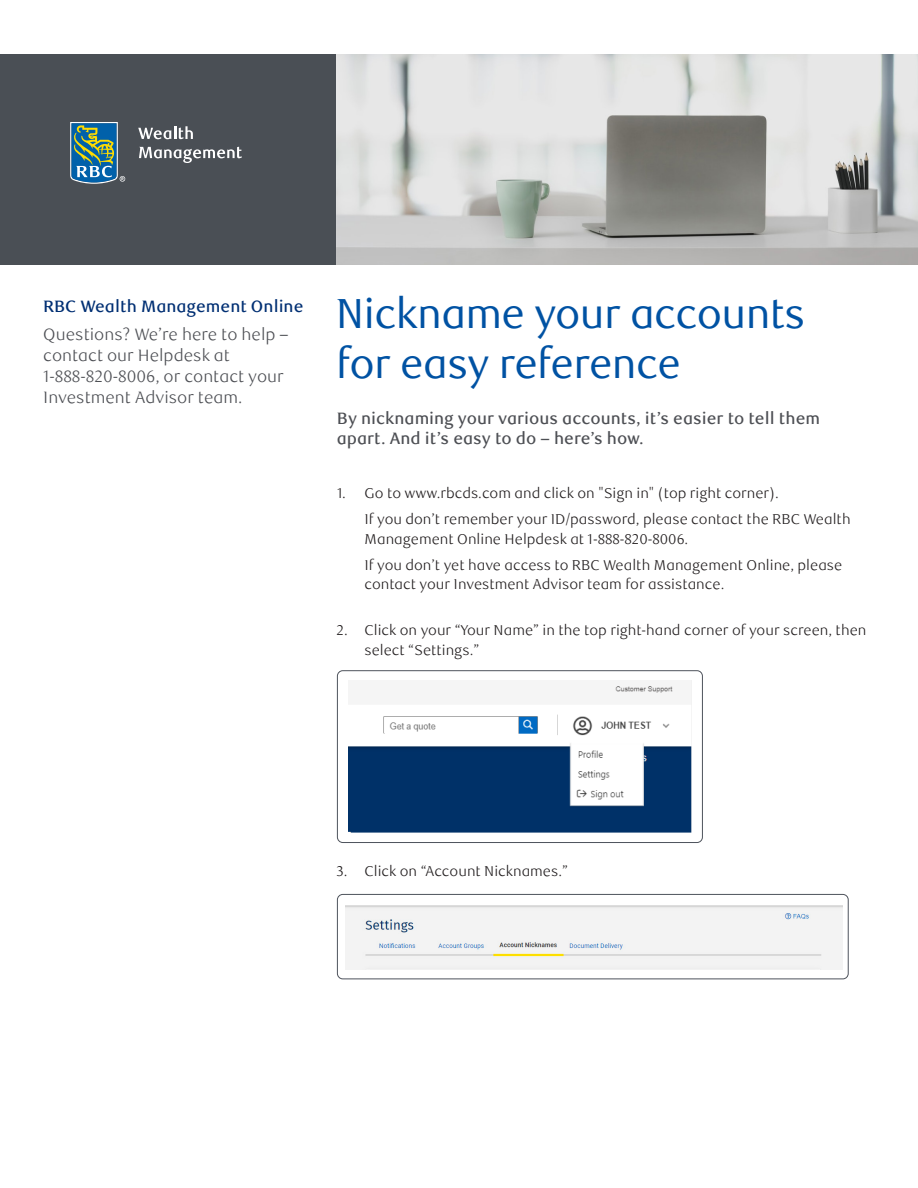
<style>
.page{position:relative;width:918px;height:1188px;background:#fff}
.page>*{position:absolute;margin:0;border:0;box-sizing:border-box;transform-origin:0 0}
.t1{font:42px/50.4px "RBC Display";color:#0052a3}
._5-Body_Copy{font:300 16.5px/21px "RBC Text";color:#4d4f54}
._3-Intro_Text{font:500 16.5px/19.8px "RBC Text";color:#4d4f54}
._5-Body_Copy-2{font:500 16.5px "RBC Text";color:#002f73}
._5-Body_Copy-3{font:300 14.25px/19.5px "RBC Text";color:#231f20}
</style>
<div class="page">
<div style="left:0;top:54px;width:337px;height:211px;background:#4a4f55"></div>
<svg style="left:70px;top:122px;width:55px;height:62px;background:#4f828d"></svg>
<svg style="left:138px;top:126px;width:55px;height:13px"></svg>
<svg style="left:139px;top:147px;width:103px;height:16px"></svg>
<img style="left:337px;top:54px;width:581px;height:211px">
<div style="left:337px;top:671px;width:366px;height:172px;border:1px solid #4e535c;border-radius:5px"></div>
<img style="left:348px;top:680px;width:344px;height:153px">
<div style="left:337px;top:894px;width:511px;height:85px;border:1px solid #4e535c;border-radius:5px"></div>
<img style="left:345px;top:906px;width:497px;height:63px">
<p class="_5-Body_Copy-2" style="left:43px;top:297px;width:262px">RBC Wealth Management Online</p>
<p class="_5-Body_Copy" style="left:43px;top:324px;width:247px">Questions? We’re here to help – contact our Helpdesk at</p>
<p class="_5-Body_Copy" style="left:43px;top:366px;width:242px">1-888-820-8006, or contact your<br>Investment Advisor team.</p>
<p class="t1" style="left:337px;top:289px;width:470px">Nickname your accounts for easy reference</p>
<p class="_3-Intro_Text" style="left:337px;top:409px;width:485px">By nicknaming your various accounts, it’s easier to tell them apart. And it’s easy to do – here’s how.</p>
<p class="_5-Body_Copy-3" style="left:337px;top:484px;width:443px">1. Go to www.rbcds.com and click on "Sign in" (top right corner).</p>
<p class="_5-Body_Copy-3" style="left:364px;top:510px;width:488px">If you don’t remember your ID/password, please contact the RBC Wealth<br>Management Online Helpdesk at 1-888-820-8006.</p>
<p class="_5-Body_Copy-3" style="left:364px;top:556px;width:480px">If you don’t yet have access to RBC Wealth Management Online, please contact your Investment Advisor team for assistance.</p>
<p class="_5-Body_Copy-3" style="left:364px;top:621px;width:504px;text-indent:-28px">2. Click on your “Your Name” in the top right-hand corner of your screen, then select “Settings.”</p>
<p class="_5-Body_Copy-3" style="left:337px;top:862px;width:233px">3. Click on “Account Nicknames.”</p>
</div>
